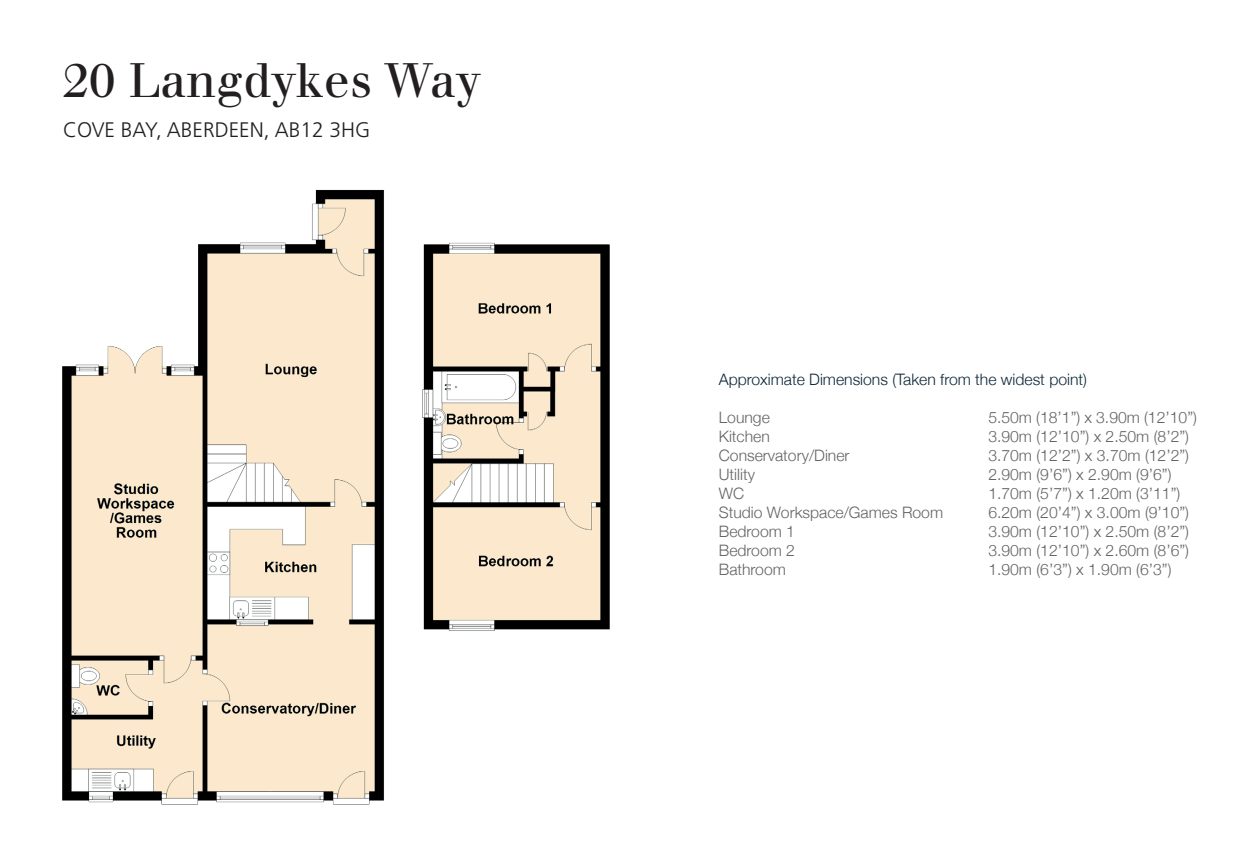
<style>
.page{position:relative;width:1260px;height:864px;background:#fff}
.page>*{position:absolute;margin:0;border:0;box-sizing:border-box;transform-origin:0 0}
.t1{font:47.25px "Justus";color:#231f20}
.t2{font:300 21px "Frutiger";color:#231f20}
.t3{font:300 15.75px "Helvetica Neue";color:#636366}
.t4{font:300 15.75px "Helvetica Neue";color:#0e2739}
</style>
<div class="page">
<img style="left:422px;top:242px;width:188px;height:389px">
<img style="left:62px;top:189px;width:322px;height:616px">
<h1 class="t1" style="left:63px;top:52px;width:419px">20 Langdykes Way</h1>
<h2 class="t2" style="left:63px;top:118px;width:309px">COVE BAY, ABERDEEN, AB12 3HG</h2>
<p class="t4" style="left:719px;top:367px;width:370px">Approximate Dimensions (Taken from the widest point)</p>
<p class="t3" style="left:719px;top:404px;width:53px">Lounge</p>
<p class="t3" style="left:988px;top:404px;width:210px">5.50m (18’1”) x 3.90m (12’10”)</p>
<p class="t3" style="left:719px;top:423px;width:53px">Kitchen</p>
<p class="t3" style="left:988px;top:423px;width:202px">3.90m (12’10”) x 2.50m (8’2”)</p>
<p class="t3" style="left:719px;top:442px;width:132px">Conservatory/Diner</p>
<p class="t3" style="left:988px;top:442px;width:202px">3.70m (12’2”) x 3.70m (12’2”)</p>
<p class="t3" style="left:719px;top:461px;width:38px">Utility</p>
<p class="t3" style="left:988px;top:461px;width:185px">2.90m (9’6”) x 2.90m (9’6”)</p>
<p class="t3" style="left:719px;top:480px;width:27px">WC</p>
<p class="t3" style="left:988px;top:480px;width:194px">1.70m (5’7”) x 1.20m (3’11”)</p>
<p class="t3" style="left:719px;top:499px;width:226px">Studio Workspace/Games Room</p>
<p class="t3" style="left:988px;top:499px;width:202px">6.20m (20’4”) x 3.00m (9’10”)</p>
<p class="t3" style="left:719px;top:518px;width:78px">Bedroom 1</p>
<p class="t3" style="left:988px;top:518px;width:202px">3.90m (12’10”) x 2.50m (8’2”)</p>
<p class="t3" style="left:719px;top:537px;width:78px">Bedroom 2</p>
<p class="t3" style="left:988px;top:537px;width:202px">3.90m (12’10”) x 2.60m (8’6”)</p>
<p class="t3" style="left:719px;top:556px;width:69px">Bathroom</p>
<p class="t3" style="left:988px;top:556px;width:185px">1.90m (6’3”) x 1.90m (6’3”)</p>
</div>
